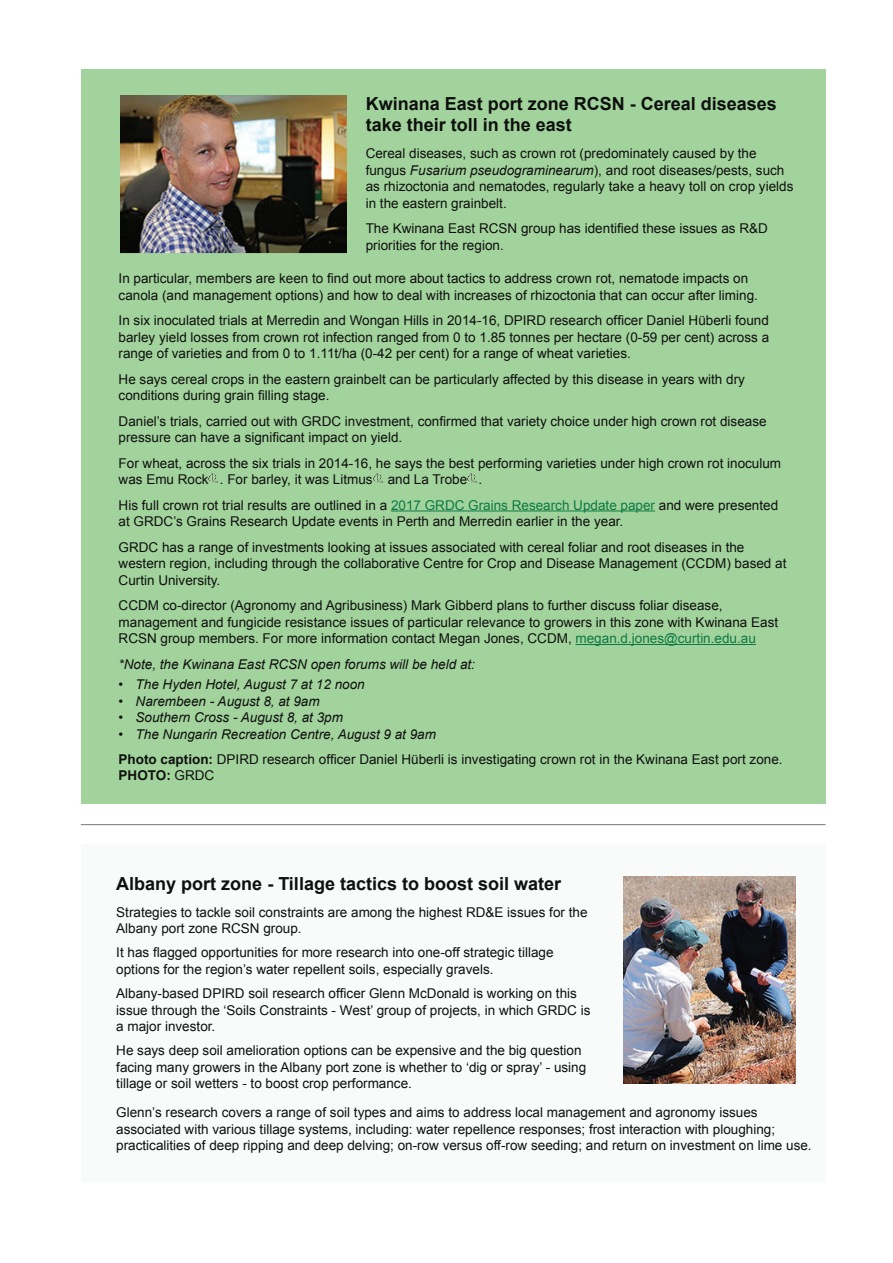
<style>
.page{position:relative;width:893px;height:1263px;background:#fff}
.page>*{position:absolute;margin:0;border:0;box-sizing:border-box;transform-origin:0 0}
.Large_Main_Headings{font:700 18px/21.6px "Arial";color:#0e100e}
.Standard_paragraph_t{font:13.5px/16.5px "Arial";color:#0e100e}
.Standard_paragraph_t-2{font:italic 13.5px "Arial";color:#0e100e}
.s1{font-style:italic}
.s2{color:#0c7944}
.s3{font-weight:700}
</style>
<div class="page">
<div style="left:81px;top:69px;width:745px;height:735px;background:#a3d39d"></div>
<img style="left:121px;top:95px;width:226px;height:159px">
<hr style="left:391px;top:510px;width:264px;height:1px;background:#0c7944">
<hr style="left:576px;top:644px;width:180px;height:1px;background:#0c7944">
<hr style="left:81px;top:824px;width:745px;height:1px;background:#76787b">
<div style="left:82px;top:844px;width:744px;height:338px;background:#f9fafa"></div>
<svg style="left:209px;top:473px;width:10px;height:10px"></svg>
<svg style="left:374px;top:473px;width:9px;height:10px"></svg>
<svg style="left:468px;top:473px;width:10px;height:10px"></svg>
<img style="left:624px;top:877px;width:171px;height:206px">
<p class="Large_Main_Headings" style="left:366px;top:93px;width:413px">Kwinana East port zone RCSN - Cereal diseases take their toll in the east</p>
<p class="Standard_paragraph_t" style="left:366px;top:146px;width:429px">Cereal diseases, such as crown rot (predominately caused by the fungus <span class="s1">Fusarium pseudograminearum</span>), and root diseases/pests, such as rhizoctonia and nematodes, regularly take a heavy toll on crop yields in the eastern grainbelt.</p>
<p class="Standard_paragraph_t" style="left:366px;top:221px;width:404px">The Kwinana East RCSN group has identified these issues as R&amp;D priorities for the region.</p>
<p class="Standard_paragraph_t" style="left:119px;top:270px;width:641px">In particular, members are keen to find out more about tactics to address crown rot, nematode impacts on canola (and management options) and how to deal with increases of rhizoctonia that can occur after liming.</p>
<p class="Standard_paragraph_t" style="left:119px;top:312px;width:652px;text-align:justify">In six inoculated trials at Merredin and Wongan Hills in 2014-16, DPIRD research officer Daniel Hüberli found barley yield losses from crown rot infection ranged from 0 to 1.85 tonnes per hectare (0-59 per cent) across a range of varieties and from 0 to 1.11t/ha (0-42 per cent) for a range of wheat varieties.</p>
<p class="Standard_paragraph_t" style="left:119px;top:371px;width:628px">He says cereal crops in the eastern grainbelt can be particularly affected by this disease in years with dry conditions during grain filling stage.</p>
<p class="Standard_paragraph_t" style="left:119px;top:413px;width:649px">Daniel’s trials, carried out with GRDC investment, confirmed that variety choice under high crown rot disease pressure can have a significant impact on yield.</p>
<p class="Standard_paragraph_t" style="left:119px;top:455px;width:664px">For wheat, across the six trials in 2014-16, he says the best performing varieties under high crown rot inoculum was Emu Rock . For barley, it was Litmus and La Trobe .</p>
<p class="Standard_paragraph_t" style="left:119px;top:497px;width:661px">His full crown rot trial results are outlined in a <span class="s2">2017 GRDC Grains Research Update paper</span> and were presented at GRDC’s Grains Research Update events in Perth and Merredin earlier in the year.</p>
<p class="Standard_paragraph_t" style="left:119px;top:539px;width:669px">GRDC has a range of investments looking at issues associated with cereal foliar and root diseases in the western region, including through the collaborative Centre for Crop and Disease Management (CCDM) based at<br>Curtin University.</p>
<p class="Standard_paragraph_t" style="left:119px;top:597px;width:661px">CCDM co-director (Agronomy and Agribusiness) Mark Gibberd plans to further discuss foliar disease, management and fungicide resistance issues of particular relevance to growers in this zone with Kwinana East<br>RCSN group members. For more information contact Megan Jones, CCDM, <span class="s2">megan.d.jones@curtin.edu.au</span></p>
<p class="Standard_paragraph_t-2" style="left:119px;top:655px;width:358px">*Note, the Kwinana East RCSN open forums will be held at:</p>
<p class="Standard_paragraph_t-2" style="left:119px;top:676px;width:248px">• The Hyden Hotel, August 7 at 12 noon</p>
<p class="Standard_paragraph_t-2" style="left:119px;top:692px;width:203px">• Narembeen - August 8, at 9am</p>
<p class="Standard_paragraph_t-2" style="left:119px;top:709px;width:226px">• Southern Cross - August 8, at 3pm</p>
<p class="Standard_paragraph_t-2" style="left:119px;top:725px;width:319px">• The Nungarin Recreation Centre, August 9 at 9am</p>
<p class="Standard_paragraph_t" style="left:119px;top:751px;width:665px"><span class="s3">Photo caption:</span> DPIRD research officer Daniel Hüberli is investigating crown rot in the Kwinana East port zone.<br><span class="s3">PHOTO:</span> GRDC</p>
<p class="Large_Main_Headings" style="left:116px;top:873px;width:446px">Albany port zone - Tillage tactics to boost soil water</p>
<p class="Standard_paragraph_t" style="left:116px;top:904px;width:473px">Strategies to tackle soil constraints are among the highest RD&amp;E issues for the<br>Albany port zone RCSN group.</p>
<p class="Standard_paragraph_t" style="left:116px;top:944px;width:439px">It has flagged opportunities for more research into one-off strategic tillage options for the region’s water repellent soils, especially gravels.</p>
<p class="Standard_paragraph_t" style="left:116px;top:985px;width:476px">Albany-based DPIRD soil research officer Glenn McDonald is working on this issue through the ‘Soils Constraints - West’ group of projects, in which GRDC is a major investor.</p>
<p class="Standard_paragraph_t" style="left:116px;top:1042px;width:471px">He says deep soil amelioration options can be expensive and the big question facing many growers in the Albany port zone is whether to ‘dig or spray’ - using tillage or soil wetters - to boost crop performance.</p>
<p class="Standard_paragraph_t" style="left:116px;top:1104px;width:697px">Glenn’s research covers a range of soil types and aims to address local management and agronomy issues associated with various tillage systems, including: water repellence responses; frost interaction with ploughing; practicalities of deep ripping and deep delving; on-row versus off-row seeding; and return on investment on lime use.</p>
</div>
